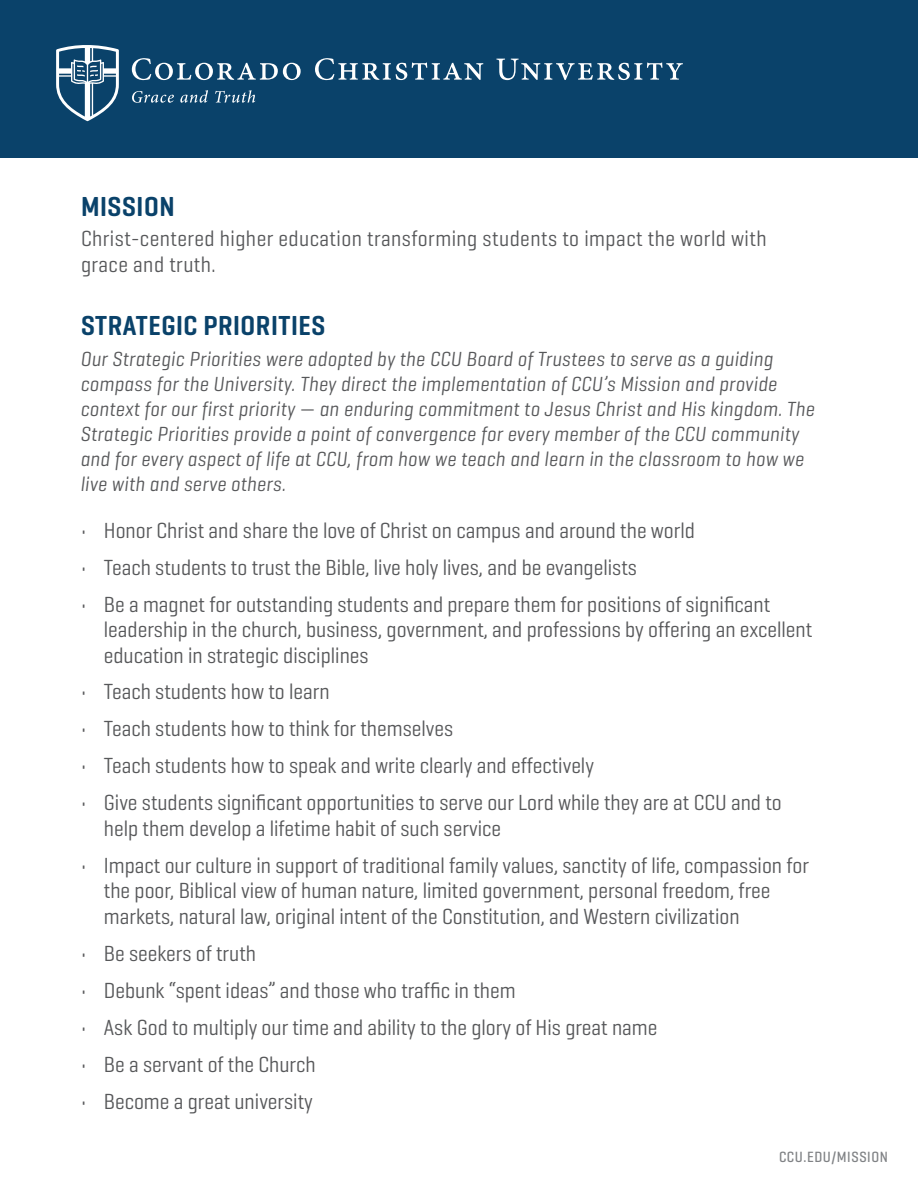
<style>
.page{position:relative;width:918px;height:1188px;background:#fff}
.page>*{position:absolute;margin:0;border:0;box-sizing:border-box;transform-origin:0 0}
.t1{font:600 28.05px "Geogrotesque Cond";letter-spacing:.02em;color:#0a426a}
.t2{font:22.35px/25.5px "Geogrotesque Cond";color:#57585a}
.t3{font:22.35px/26.7px "Geogrotesque Cond";letter-spacing:.02em;color:#57585a}
.t4{font:italic 20.85px/25px "Geogrotesque Cond";letter-spacing:.02em;color:#57585a}
.t5{font:500 15.15px "Geogrotesque Cond";letter-spacing:.04em;color:#808285}
</style>
<div class="page">
<div style="left:0;top:0;width:918px;height:157px;background:#0a426a"></div>
<svg style="left:132px;top:91px;width:42px;height:12px"></svg>
<svg style="left:180px;top:90px;width:28px;height:13px"></svg>
<svg style="left:215px;top:90px;width:40px;height:13px"></svg>
<svg style="left:132px;top:58px;width:169px;height:22px"></svg>
<svg style="left:315px;top:58px;width:168px;height:22px"></svg>
<svg style="left:496px;top:59px;width:187px;height:21px"></svg>
<svg style="left:56px;top:45px;width:63px;height:76px"></svg>
<p class="t1" style="left:81px;top:189px;width:95px">MISSION</p>
<p class="t3" style="left:81px;top:224px;width:687px">Christ-centered higher education transforming students to impact the world with grace and truth.</p>
<p class="t1" style="left:81px;top:308px;width:246px">STRATEGIC PRIORITIES</p>
<p class="t4" style="left:81px;top:346px;width:736px">Our Strategic Priorities were adopted by the CCU Board of Trustees to serve as a guiding compass for the University. They direct the implementation of CCU’s Mission and provide context for our first priority — an enduring commitment to Jesus Christ and His kingdom. The Strategic Priorities provide a point of convergence for every member of the CCU community and for every aspect of life at CCU, from how we teach and learn in the classroom to how we live with and serve others.</p>
<p class="t2" style="left:81px;top:517px;width:616px">• Honor Christ and share the love of Christ on campus and around the world</p>
<p class="t2" style="left:81px;top:554px;width:558px">• Teach students to trust the Bible, live holy lives, and be evangelists</p>
<p class="t2" style="left:104px;top:590px;width:710px;text-indent:-23px">• Be a magnet for outstanding students and prepare them for positions of significant leadership in the church, business, government, and professions by offering an excellent education in strategic disciplines</p>
<p class="t2" style="left:81px;top:678px;width:250px">• Teach students how to learn</p>
<p class="t2" style="left:81px;top:715px;width:374px">• Teach students how to think for themselves</p>
<p class="t2" style="left:81px;top:752px;width:515px">• Teach students how to speak and write clearly and effectively</p>
<p class="t2" style="left:104px;top:789px;width:679px;text-indent:-23px">• Give students significant opportunities to serve our Lord while they are at CCU and to help them develop a lifetime habit of such service</p>
<p class="t2" style="left:104px;top:852px;width:707px;text-indent:-23px">• Impact our culture in support of traditional family values, sanctity of life, compassion for the poor, Biblical view of human nature, limited government, personal freedom, free markets, natural law, original intent of the Constitution, and Western civilization</p>
<p class="t2" style="left:81px;top:940px;width:177px">• Be seekers of truth</p>
<p class="t2" style="left:81px;top:977px;width:436px">• Debunk “spent ideas” and those who traffic in them</p>
<p class="t2" style="left:81px;top:1014px;width:578px">• Ask God to multiply our time and ability to the glory of His great name</p>
<p class="t2" style="left:81px;top:1051px;width:236px">• Be a servant of the Church</p>
<p class="t2" style="left:81px;top:1087px;width:233px">• Become a great university</p>
<p class="t5" style="left:779px;top:1148px;width:111px">CCU.EDU/MISSION</p>
</div>
